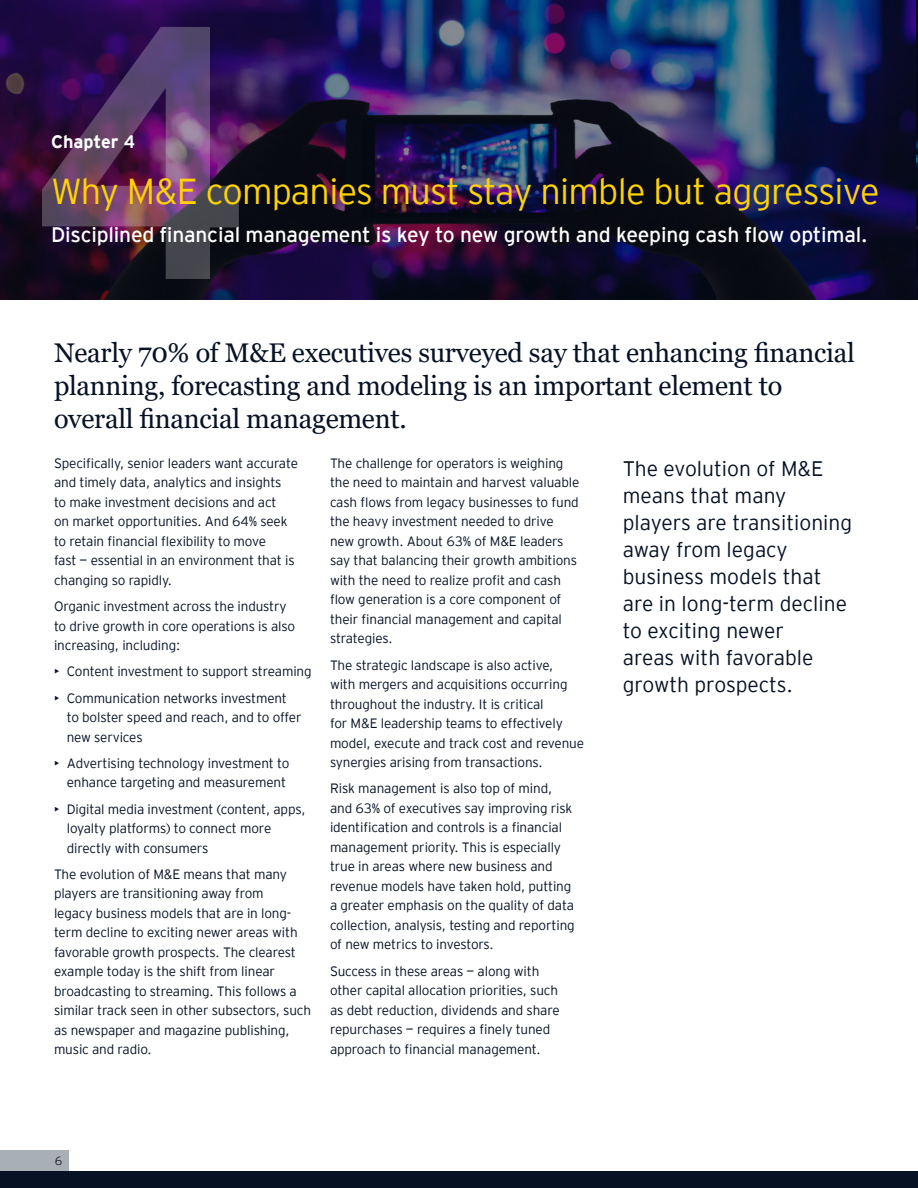
<style>
.page{position:relative;width:918px;height:1188px;background:#fff}
.page>*{position:absolute;margin:0;border:0;box-sizing:border-box;transform-origin:0 0}
.t1{font:700 360px "EY Interstate";color:#fff}
.t2{font:300 36px "EY Interstate";letter-spacing:-.02em;color:#fed304}
.StandFirst_18_22{font:27px/33px "Georgia";letter-spacing:-.01em;color:#071224}
.t3{font:300 21px/27px "EY Interstate";color:#071224}
.t4{font:21px "EY Interstate";letter-spacing:-.01em;color:#fff}
.t5{font:700 18px "EY Interstate";color:#fff}
.Body_Copy_9_13{font:300 13.5px/19.5px "EY Interstate";letter-spacing:-.01em;color:#071224}
.t6{font:300 12px "EY Interstate";color:#231f20}
</style>
<div class="page">
<img style="left:0;top:0;width:918px;height:300px">
<div style="left:0;top:1150px;width:69px;height:21px;background:#a8b0b6"></div>
<div style="left:0;top:1171px;width:918px;height:17px;background:#071224"></div>
<h1 class="t1" style="left:29px;top:-108px;width:225px">4</h1>
<p class="t5" style="left:51px;top:129px;width:85px">Chapter 4</p>
<p class="t2" style="left:51px;top:165px;width:830px">Why M&amp;E companies must stay nimble but aggressive</p>
<p class="t4" style="left:51px;top:220px;width:818px">Disciplined financial management is key to new growth and keeping cash flow optimal.</p>
<p class="StandFirst_18_22" style="left:54px;top:337px;width:802px">Nearly 70% of M&amp;E executives surveyed say that enhancing financial planning, forecasting and modeling is an important element to overall financial management.</p>
<p class="Body_Copy_9_13" style="left:54px;top:452px;width:245px">Specifically, senior leaders want accurate and timely data, analytics and insights<br>to make investment decisions and act<br>on market opportunities. And 64% seek to retain financial flexibility to move<br>fast — essential in an environment that is changing so rapidly.</p>
<p class="Body_Copy_9_13" style="left:54px;top:596px;width:243px">Organic investment across the industry to drive growth in core operations is also increasing, including:</p>
<p class="Body_Copy_9_13" style="left:54px;top:661px;width:259px">• Content investment to support streaming</p>
<p class="Body_Copy_9_13" style="left:67px;top:687px;width:236px;text-indent:-13px">• Communication networks investment to bolster speed and reach, and to offer new services</p>
<p class="Body_Copy_9_13" style="left:54px;top:752px;width:237px;text-align:right">• Advertising technology investment to enhance targeting and measurement</p>
<p class="Body_Copy_9_13" style="left:67px;top:798px;width:240px;text-indent:-13px">• Digital media investment (content, apps, loyalty platforms) to connect more directly with consumers</p>
<p class="Body_Copy_9_13" style="left:54px;top:863px;width:259px">The evolution of M&amp;E means that many players are transitioning away from<br>legacy business models that are in long&shy;term decline to exciting newer areas with favorable growth prospects. The clearest example today is the shift from linear broadcasting to streaming. This follows a similar track seen in other subsectors, such as newspaper and magazine publishing, music and radio.</p>
<p class="Body_Copy_9_13" style="left:330px;top:452px;width:251px">The challenge for operators is weighing the need to maintain and harvest valuable cash flows from legacy businesses to fund the heavy investment needed to drive new growth. About 63% of M&amp;E leaders say that balancing their growth ambitions with the need to realize profit and cash flow generation is a core component of their financial management and capital strategies.</p>
<p class="Body_Copy_9_13" style="left:330px;top:654px;width:256px">The strategic landscape is also active,<br>with mergers and acquisitions occurring throughout the industry. It is critical<br>for M&amp;E leadership teams to effectively model, execute and track cost and revenue synergies arising from transactions.</p>
<p class="Body_Copy_9_13" style="left:330px;top:778px;width:246px">Risk management is also top of mind, and 63% of executives say improving risk identification and controls is a financial management priority. This is especially true in areas where new business and revenue models have taken hold, putting a greater emphasis on the quality of data collection, analysis, testing and reporting of new metrics to investors.</p>
<p class="Body_Copy_9_13" style="left:330px;top:960px;width:231px">Success in these areas — along with other capital allocation priorities, such as debt reduction, dividends and share repurchases — requires a finely tuned approach to financial management.</p>
<p class="t3" style="left:623px;top:454px;width:231px">The evolution of M&amp;E means that many players are transitioning away from legacy business models that are in long-term decline to exciting newer<br>areas with favorable growth prospects.</p>
<p class="t6" style="left:55px;top:1152px;width:9px">6</p>
</div>
